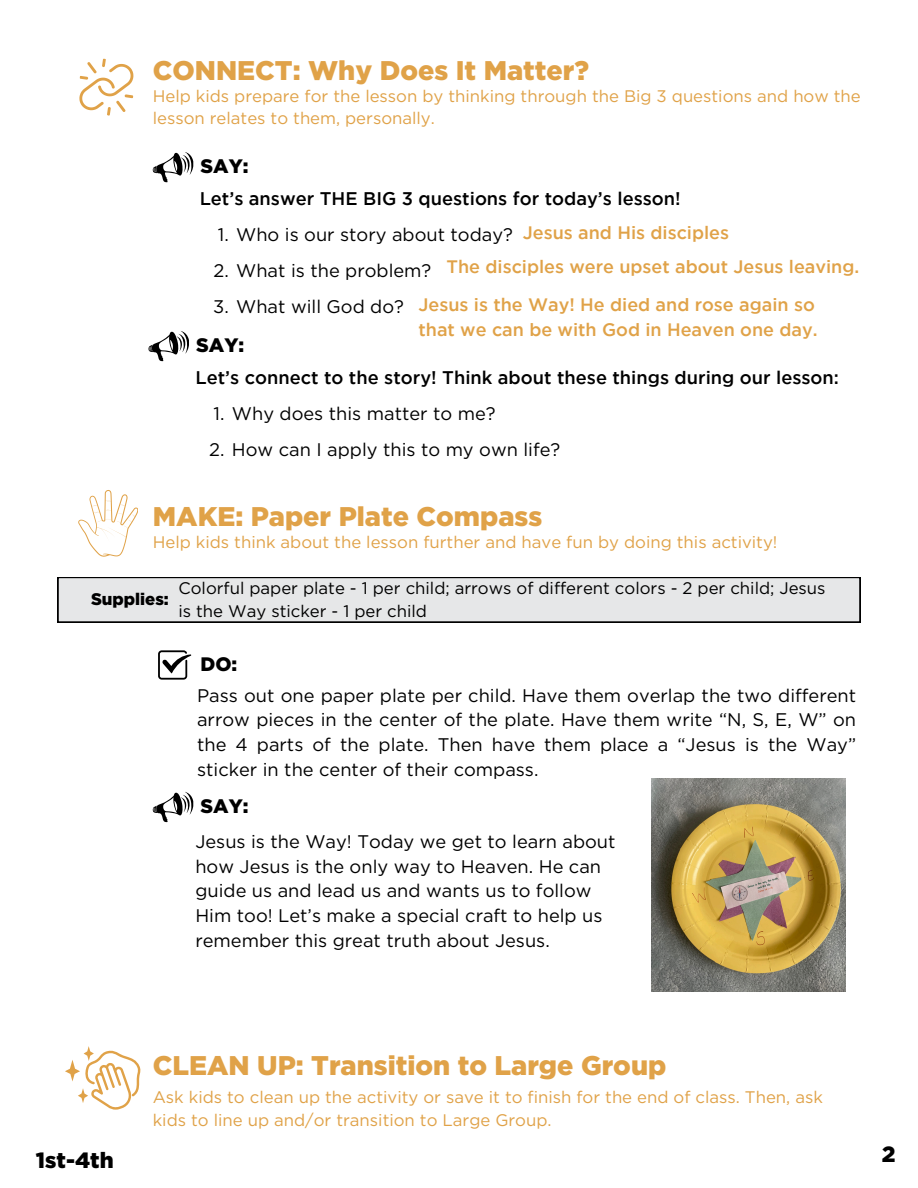
<style>
.page{position:relative;width:918px;height:1188px;background:#fff}
.page>*{position:absolute;margin:0;border:0;box-sizing:border-box;transform-origin:0 0}
.t1{font:900 27px "Gotham";color:#e0a248}
.t2{font:900 22.05px "Gotham";color:#000}
.t3{font:900 19.5px "Gotham";color:#000}
.t4{font:18.3px/24.8px "Gotham";color:#000;text-align:justify}
.t5{font:500 18.3px "Gotham";color:#000}
.t6{font:500 18px/24.8px "Gotham";color:#e0a248}
.t7{font:16.8px/22.5px "Gotham";color:#e0a248}
.t8{font:16.8px/22.5px "Gotham";color:#000}
.t9{font:900 16.8px "Gotham";color:#000}
</style>
<div class="page">
<svg style="left:79px;top:58px;width:55px;height:58px"></svg>
<svg style="left:153px;top:152px;width:40px;height:30px"></svg>
<svg style="left:149px;top:331px;width:40px;height:30px"></svg>
<div style="left:58px;top:577px;width:802px;height:45px;background:#e6e7e8"></div>
<svg style="left:78px;top:490px;width:60px;height:66px"></svg>
<svg style="left:158px;top:650px;width:33px;height:30px"></svg>
<svg style="left:153px;top:792px;width:40px;height:30px"></svg>
<svg style="left:65px;top:1046px;width:76px;height:64px"></svg>
<img style="left:651px;top:779px;width:195px;height:212px">
<p class="t1" style="left:153px;top:55px;width:438px">CONNECT: Why Does It Matter?</p>
<h1 class="t7" style="left:153px;top:85px;width:710px">Help kids prepare for the lesson by thinking through the Big 3 questions and how the lesson relates to them, personally.</h1>
<p class="t3" style="left:200px;top:155px;width:50px">SAY:</p>
<p class="t5" style="left:200px;top:188px;width:483px">Let’s answer THE BIG 3 questions for today’s lesson!</p>
<p class="t4" style="left:218px;top:222px;width:297px">1. Who is our story about today?</p>
<h3 class="t4" style="left:214px;top:258px;width:219px">2. What is the problem?</h3>
<h4 class="t4" style="left:213px;top:294px;width:192px">3. What will God do?</h4>
<h3 class="t6" style="left:523px;top:220px;width:208px">Jesus and His disciples</h3>
<h5 class="t6" style="left:446px;top:254px;width:414px">The disciples were upset about Jesus leaving.</h5>
<p class="t6" style="left:419px;top:292px;width:401px">Jesus is the Way! He died and rose again so that we can be with God in Heaven one day.</p>
<h4 class="t3" style="left:196px;top:334px;width:50px">SAY:</h4>
<p class="t5" style="left:195px;top:367px;width:645px">Let’s connect to the story! Think about these things during our lesson:</p>
<p class="t4" style="left:214px;top:401px;width:284px">1. Why does this matter to me?</p>
<p class="t4" style="left:209px;top:437px;width:353px">2. How can I apply this to my own life?</p>
<h4 class="t1" style="left:153px;top:501px;width:391px">MAKE: Paper Plate Compass</h4>
<h4 class="t7" style="left:153px;top:531px;width:626px">Help kids think about the lesson further and have fun by doing this activity!</h4>
<p class="t9" style="left:91px;top:590px;width:79px">Supplies:</p>
<h3 class="t8" style="left:178px;top:578px;width:649px">Colorful paper plate - 1 per child; arrows of different colors - 2 per child; Jesus is the Way sticker - 1 per child</h3>
<p class="t3" style="left:200px;top:653px;width:38px">DO:</p>
<h4 class="t4" style="left:197px;top:683px;width:661px">Pass out one paper plate per child. Have them overlap the two different arrow pieces in the center of the plate. Have them write “N, S, E, W” on the 4 parts of the plate. Then have them place a “Jesus is the Way” sticker in the center of their compass.</h4>
<p class="t3" style="left:200px;top:795px;width:50px">SAY:</p>
<p class="t4" style="left:195px;top:829px;width:422px;text-align:left">Jesus is the Way! Today we get to learn about how Jesus is the only way to Heaven. He can guide us and lead us and wants us to follow Him too! Let’s make a special craft to help us remember this great truth about Jesus.</p>
<h1 class="t1" style="left:153px;top:1050px;width:515px">CLEAN UP: Transition to Large Group</h1>
<p class="t7" style="left:153px;top:1086px;width:672px">Ask kids to clean up the activity or save it to finish for the end of class. Then, ask kids to line up and/or transition to Large Group.</p>
<h6 class="t2" style="left:36px;top:1148px;width:79px">1st-4th</h6>
<p class="t2" style="left:882px;top:1142px;width:15px">2</p>
</div>
